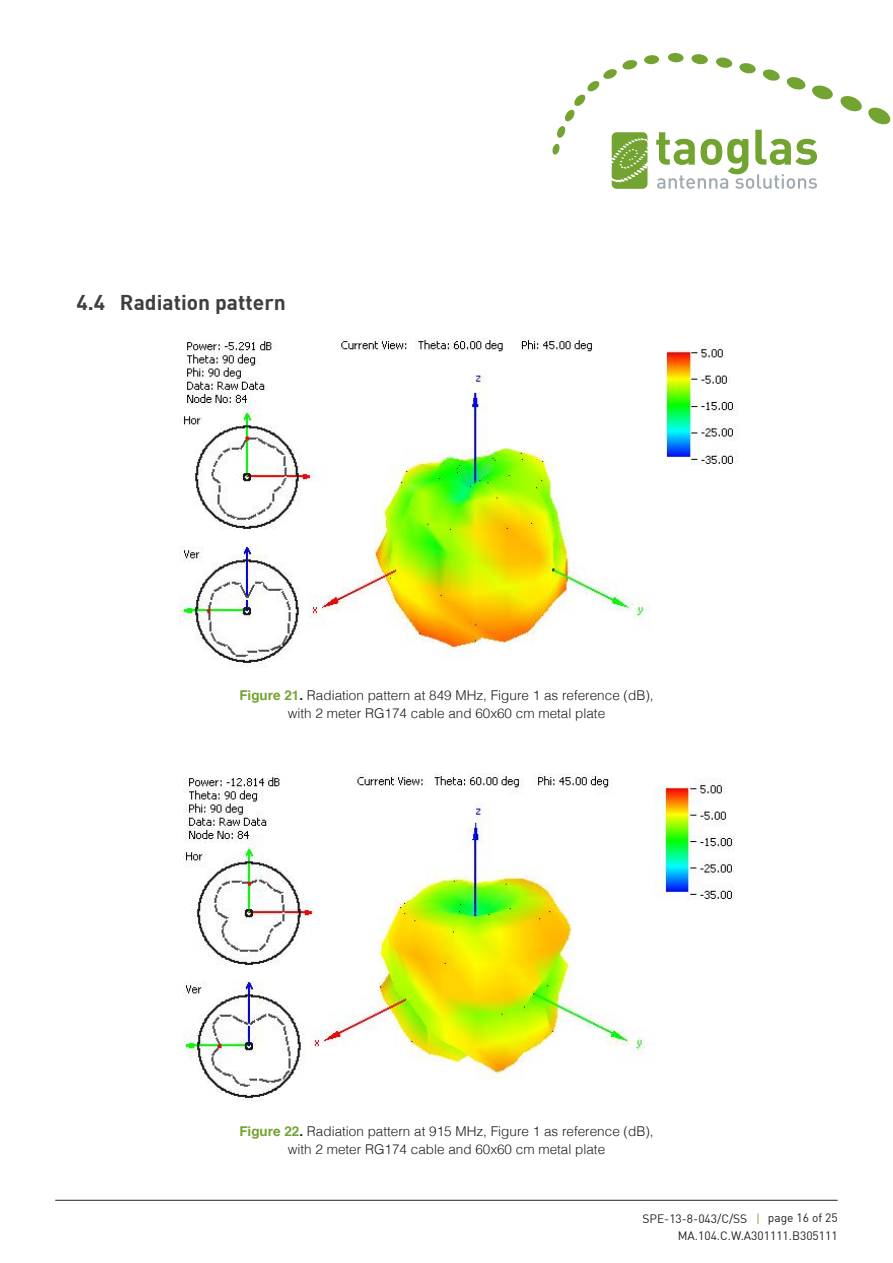
<style>
.page{position:relative;width:893px;height:1263px;background:#fff}
.page>*{position:absolute;margin:0;border:0;box-sizing:border-box;transform-origin:0 0}
.t1{font:700 21px "DIN";color:#3e3e3f}
.t2{font:300 13.5px/18px "Helvetica";color:#231f20;text-align:center}
.t3{font:12px/17.1px "DIN";color:#231f20;text-align:right}
.s1{font-weight:700;color:#73a432}
.s2{font-weight:700}
.s3{color:#73a432}
</style>
<div class="page">
<hr style="left:55px;top:1200px;width:783px;height:1px;background:#231f20">
<div style="left:644px;top:55px;width:15px;height:9px;background:#73a432;border-radius:50%"></div>
<svg style="left:656px;top:54px;width:235px;height:135px"></svg>
<svg style="left:552px;top:59px;width:95px;height:130px"></svg>
<img style="left:180px;top:338px;width:559px;height:330px">
<img style="left:183px;top:774px;width:552px;height:327px">
<h1 class="t1" style="left:77px;top:293px;width:211px">4.4 Radiation pattern</h1>
<p class="t2" style="left:239px;top:687px;width:416px"><span class="s1">Figure 21</span><span class="s2">.</span> Radiation pattern at 849 MHz, Figure 1 as reference (dB), with 2 meter RG174 cable and 60x60 cm metal plate</p>
<p class="t2" style="left:239px;top:1123px;width:416px"><span class="s1">Figure 22</span><span class="s2">.</span> Radiation pattern at 915 MHz, Figure 1 as reference (dB), with 2 meter RG174 cable and 60x60 cm metal plate</p>
<p class="t3" style="left:642px;top:1211px;width:197px">SPE-13-8-043/C/SS <span class="s3">|</span> page 16 of 25<br>MA.104.C.W.A301111.B305111</p>
</div>
